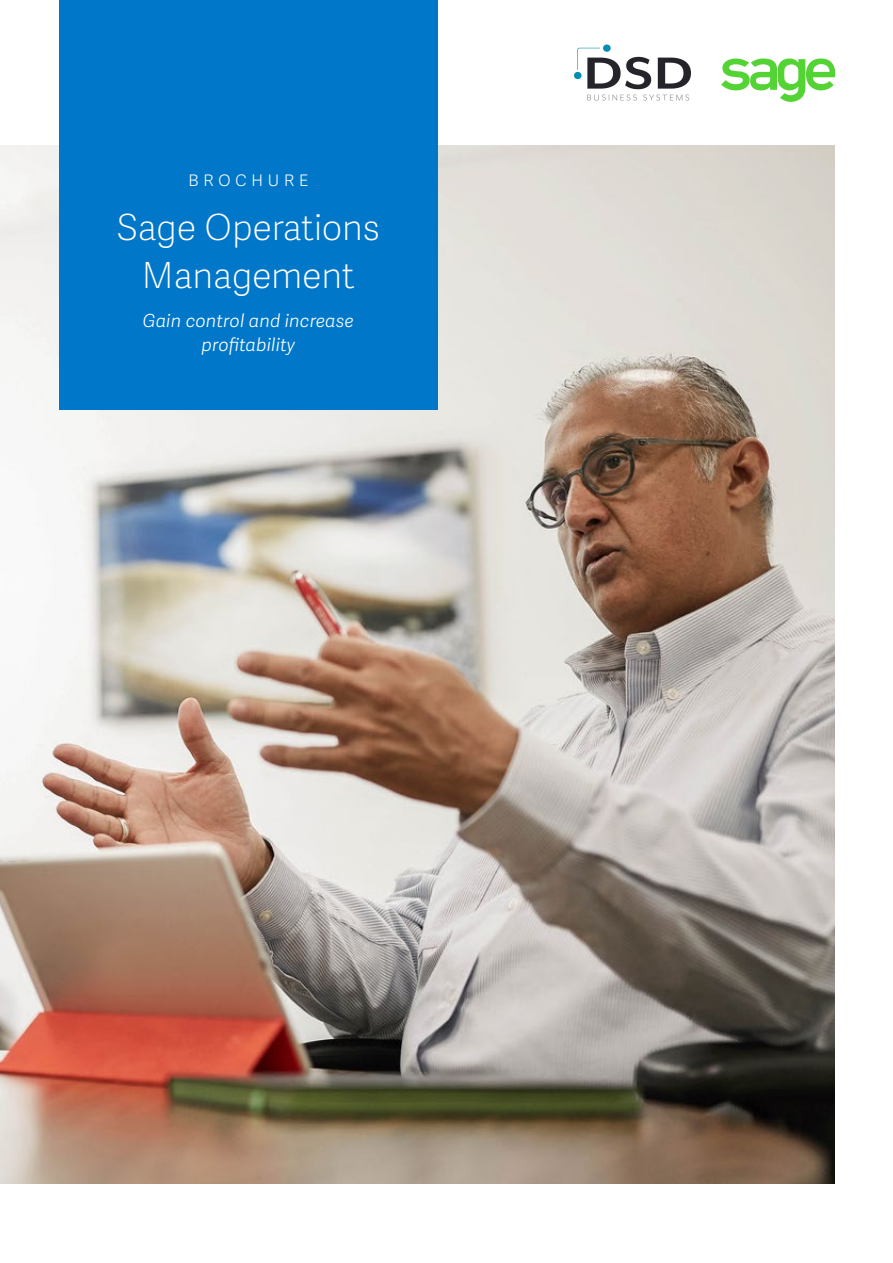
<style>
.page{position:relative;width:893px;height:1263px;background:#fff}
.page>*{position:absolute;margin:0;border:0;box-sizing:border-box;transform-origin:0 0}
.t1{font:36px/48px "Adelle Sans SAGE Th";letter-spacing:-.01em;color:#fff;text-align:center}
.t2{font:21px "Adelle Sans SAGE Th";letter-spacing:.2em;color:#fff}
.t3{font:italic 18px/24px "Adelle Sans SAGE Lt";letter-spacing:.01em;color:#fff;text-align:center}
</style>
<div class="page">
<svg style="left:721px;top:58px;width:115px;height:44px"></svg>
<img style="left:0;top:146px;width:834px;height:1038px">
<div style="left:59px;top:0;width:378px;height:410px;background:#0077c8"></div>
<img style="left:574px;top:44px;width:116px;height:57px">
<p class="t2" style="left:188px;top:164px;width:122px">BROCHURE</p>
<h1 class="t1" style="left:117px;top:202px;width:264px">Sage Operations<br>Management</h1>
<p class="t3" style="left:143px;top:308px;width:212px">Gain control and increase profitability</p>
</div>
